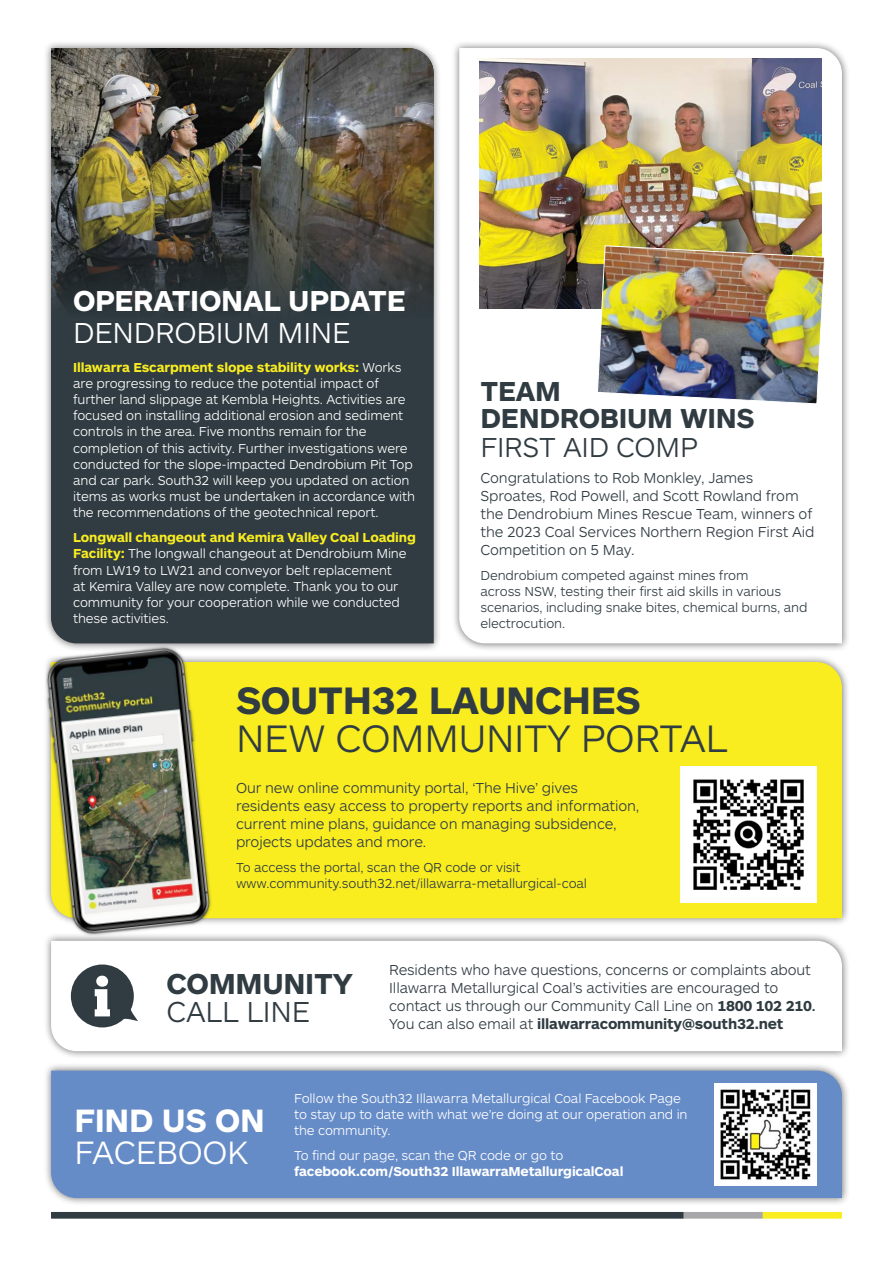
<style>
.page{position:relative;width:893px;height:1263px;background:#fff}
.page>*{position:absolute;margin:0;border:0;box-sizing:border-box;transform-origin:0 0}
.t1{font:300 39.75px "ARS Maquette";letter-spacing:-.01em;color:#303c42}
.t2{font:700 39.75px "ARS Maquette";letter-spacing:-.01em;color:#303c42}
.t3{font:700 33.6px "ARS Maquette";letter-spacing:-.01em;color:#fff}
.t4{font:300 33.6px "ARS Maquette";letter-spacing:-.01em;color:#fff}
.t5{font:700 30px/28.5px "ARS Maquette";letter-spacing:-.01em;color:#303c42}
.t6{font:700 30px "ARS Maquette";letter-spacing:-.01em;color:#fff}
.t7{font:300 30px "ARS Maquette";letter-spacing:-.01em;color:#fff}
.t8{font:700 28.5px/26.7px "ARS Maquette";letter-spacing:-.01em;color:#303c42}
.t9{font:300 28.5px "ARS Maquette";letter-spacing:-.01em;color:#303c42}
.t10{font:300 15px/18px "ARS Maquette";letter-spacing:-.01em;color:#303c42}
.t11{font:300 13.5px/16.2px "ARS Maquette";letter-spacing:-.01em;color:#fff}
.t12{font:300 13.5px/16.2px "ARS Maquette";letter-spacing:-.01em;color:#303c42}
.t13{font:700 13.5px "ARS Maquette";letter-spacing:-.01em;color:#fff}
.s1{font-weight:700;color:#f9ed20}
.s2{font-weight:300}
.s3{font-weight:700}
.s4{font-weight:500}
</style>
<div class="page">
<div style="left:43px;top:40px;width:399px;height:612px;background:#000;opacity:.55"></div>
<div style="left:51px;top:317px;width:383px;height:326px;background:#303c42"></div>
<img style="left:51px;top:48px;width:383px;height:269px">
<div style="left:43px;top:933px;width:807px;height:127px;background:#000;opacity:.55"></div>
<svg style="left:51px;top:941px;width:791px;height:110px"></svg>
<svg style="left:71px;top:964px;width:67px;height:63px"></svg>
<div style="left:51px;top:1212px;width:633px;height:6px;background:#303c42"></div>
<div style="left:684px;top:1212px;width:79px;height:6px;background:#a8a8aa"></div>
<div style="left:763px;top:1212px;width:79px;height:6px;background:#f9ed20"></div>
<div style="left:43px;top:1062px;width:807px;height:144px;background:#000;opacity:.55"></div>
<div style="left:51px;top:1070px;width:791px;height:128px;background:#668cc8"></div>
<img style="left:714px;top:1083px;width:103px;height:102px">
<div style="left:451px;top:40px;width:399px;height:612px;background:#000;opacity:.55"></div>
<svg style="left:459px;top:48px;width:383px;height:595px"></svg>
<img style="left:479px;top:58px;width:343px;height:251px">
<img style="left:597px;top:245px;width:228px;height:160px">
<div style="left:43px;top:654px;width:807px;height:273px;background:#000;opacity:.55"></div>
<div style="left:225px;top:662px;width:617px;height:256px;background:#f9ed20"></div>
<img style="left:43px;top:637px;width:182px;height:306px">
<img style="left:680px;top:766px;width:137px;height:136px">
<h3 class="t6" style="left:73px;top:281px;width:334px">OPERATIONAL UPDATE</h3>
<h3 class="t7" style="left:73px;top:314px;width:279px">DENDROBIUM MINE</h3>
<p class="t11" style="left:73px;top:358px;width:344px"><span class="s1">Illawarra Escarpment slope stability works:</span> Works are progressing to reduce the potential impact of further land slippage at Kembla Heights. Activities are focused on installing additional erosion and sediment controls in the area. Five months remain for the completion of this activity. Further investigations were conducted for the slope-impacted Dendrobium Pit Top and car park. South32 will keep you updated on action items as works must be undertaken in accordance with the recommendations of the geotechnical report.</p>
<p class="t11" style="left:73px;top:529px;width:344px"><span class="s1">Longwall changeout and Kemira Valley Coal Loading Facility:</span> The longwall changeout at Dendrobium Mine from LW19 to LW21 and conveyor belt replacement<br>at Kemira Valley are now complete. Thank you to our community for your cooperation while we conducted these activities.</p>
<h3 class="t8" style="left:480px;top:376px;width:276px">TEAM<br>DENDROBIUM WINS</h3>
<h3 class="t9" style="left:480px;top:428px;width:219px">FIRST AID COMP</h3>
<p class="t10" style="left:480px;top:468px;width:336px">Congratulations to Rob Monkley, James Sproates, Rod Powell, and Scott Rowland from the Dendrobium Mines Rescue Team, winners of the 2023 Coal Services Northern Region First Aid Competition on 5 May.</p>
<p class="t12" style="left:480px;top:566px;width:328px">Dendrobium competed against mines from<br>across NSW, testing their first aid skills in various scenarios, including snake bites, chemical burns, and electrocution.</p>
<h1 class="t2" style="left:236px;top:674px;width:406px">SOUTH32 LAUNCHES</h1>
<h1 class="t1" style="left:236px;top:713px;width:493px">NEW COMMUNITY PORTAL</h1>
<p class="t10" style="left:236px;top:778px;width:405px">Our new online community portal, ‘The Hive’ gives residents easy access to property reports and information, current mine plans, guidance on managing subsidence, projects updates and more.</p>
<p class="t12" style="left:236px;top:858px;width:353px">To access the portal, scan the QR code or visit www.community.south32.net/illawarra-metallurgical-coal</p>
<h3 class="t5" style="left:93px;top:967px;width:261px;text-indent:73px">COMMUNITY <sup>i</sup> <span class="s2">CALL LINE</span></h3>
<p class="t10" style="left:389px;top:960px;width:428px">Residents who have questions, concerns or complaints about Illawarra Metallurgical Coal’s activities are encouraged to contact us through our Community Call Line on <span class="s3">1800 102 210</span><span class="s4">.<br></span>You can also email at <span class="s3">illawarracommunity@south32.net</span></p>
<h2 class="t3" style="left:74px;top:1098px;width:192px">FIND US ON</h2>
<h2 class="t4" style="left:74px;top:1130px;width:175px">FACEBOOK</h2>
<p class="t11" style="left:294px;top:1090px;width:395px">Follow the South32 Illawarra Metallurgical Coal Facebook Page to stay up to date with what we’re doing at our operation and in the community.</p>
<p class="t11" style="left:294px;top:1147px;width:271px">To find our page, scan the QR code or go to</p>
<p class="t13" style="left:294px;top:1163px;width:331px">facebook.com/South32 IllawarraMetallurgicalCoal</p>
</div>
